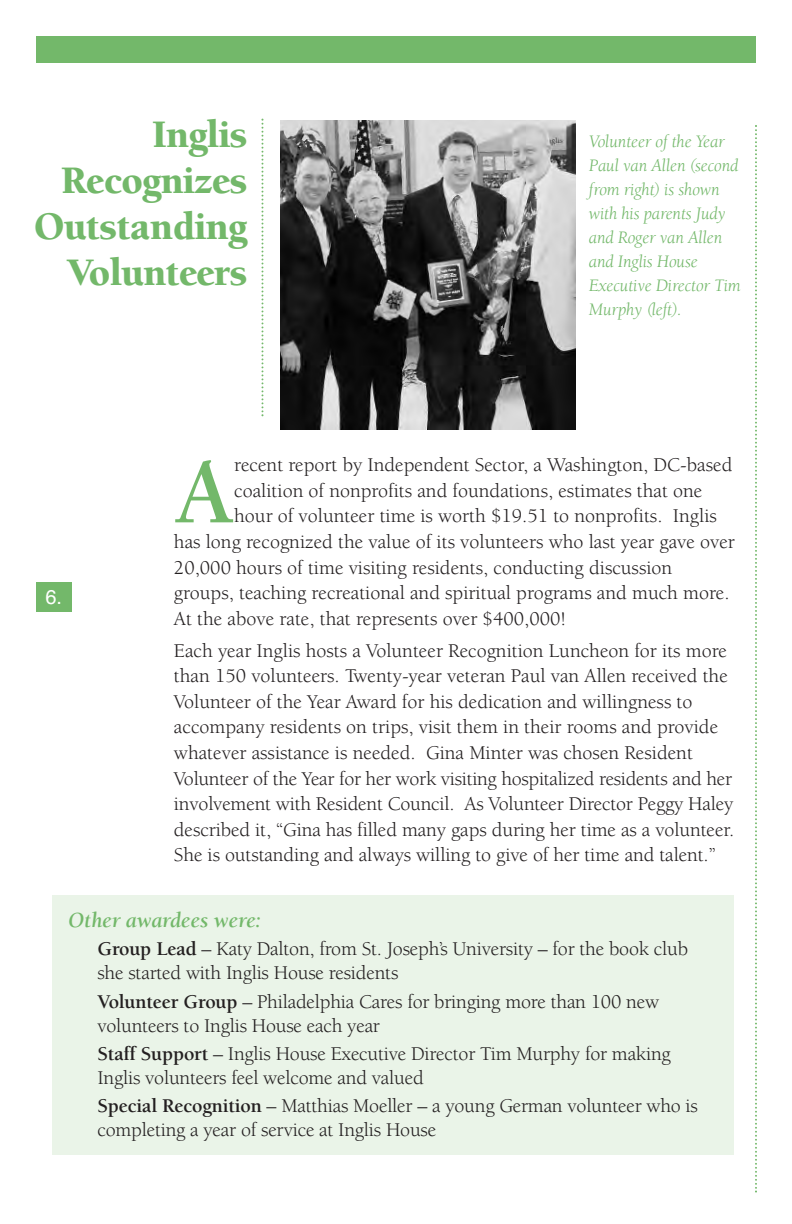
<style>
.page{position:relative;width:792px;height:1224px;background:#fff}
.page>*{position:absolute;margin:0;border:0;box-sizing:border-box;transform-origin:0 0}
.t1{font:700 95.2px "Berkeley";color:#73b86a;scale:.95 1}
.t2{font:900 40px/46px "Berkeley";letter-spacing:-.015em;color:#73b86a;text-align:right}
.t3{font:italic 700 22px "Berkeley";letter-spacing:-.01em;color:#73b86a}
.t4{font:20px/25.6px "Berkeley";color:#231f20}
.t5{font:20px "Helvetica";color:#fff}
.t6{font:italic 18px/24px "Berkeley";letter-spacing:-.01em;color:#73b86a}
.s1{font-weight:700}
</style>
<div class="page">
<svg style="left:755px;top:125px;width:2px;height:1068px"></svg>
<div style="left:36px;top:582px;width:36px;height:30px;background:#73b86a"></div>
<div style="left:36px;top:36px;width:720px;height:27px;background:#73b86a"></div>
<svg style="left:261px;top:119px;width:2px;height:297px"></svg>
<img style="left:281px;top:120px;width:295px;height:309px">
<div style="left:53px;top:895px;width:681px;height:260px;background:#eaf4e8"></div>
<h2 class="t2" style="left:34px;top:115px;width:215px">Inglis<br>Recognizes<br>Outstanding<br>Volunteers</h2>
<p class="t6" style="left:589px;top:131px;width:153px">Volunteer of the Year<br>Paul van Allen (second from right) is shown with his parents Judy and Roger van Allen and Inglis House<br>Executive Director Tim<br>Murphy (left).</p>
<p class="t5" style="left:45px;top:586px;width:18px">6.</p>
<h1 class="t1" style="left:174px;top:455px;width:65px">A</h1>
<p class="t4" style="left:234px;top:454px;width:500px">recent report by Independent Sector, a Washington, DC-based</p>
<p class="t4" style="left:234px;top:479px;width:470px">coalition of nonprofits and foundations, estimates that one</p>
<p class="t4" style="left:234px;top:505px;width:484px">hour of volunteer time is worth $19.51 to nonprofits. Inglis</p>
<p class="t4" style="left:174px;top:531px;width:562px">has long recognized the value of its volunteers who last year gave over</p>
<p class="t4" style="left:174px;top:556px;width:500px">20,000 hours of time visiting residents, conducting discussion</p>
<p class="t4" style="left:174px;top:582px;width:557px">groups, teaching recreational and spiritual programs and much more.</p>
<p class="t4" style="left:174px;top:607px;width:394px">At the above rate, that represents over $400,000!</p>
<p class="t4" style="left:174px;top:639px;width:562px">Each year Inglis hosts a Volunteer Recognition Luncheon for its more than 150 volunteers. Twenty-year veteran Paul van Allen received the Volunteer of the Year Award for his dedication and willingness to accompany residents on trips, visit them in their rooms and provide whatever assistance is needed. Gina Minter was chosen Resident Volunteer of the Year for her work visiting hospitalized residents and her involvement with Resident Council. As Volunteer Director Peggy Haley described it, “Gina has filled many gaps during her time as a volunteer.<br>She is outstanding and always willing to give of her time and talent.”</p>
<p class="t3" style="left:69px;top:911px;width:194px">Other awardees were:</p>
<p class="t4" style="left:97px;top:939px;width:592px;line-height:24px"><span class="s1">Group Lead</span> – Katy Dalton, from St. Joseph’s University – for the book club she started with Inglis House residents</p>
<p class="t4" style="left:97px;top:991px;width:563px;line-height:24px"><span class="s1">Volunteer Group</span> – Philadelphia Cares for bringing more than 100 new volunteers to Inglis House each year</p>
<p class="t4" style="left:97px;top:1043px;width:575px;line-height:24px"><span class="s1">Staff Support</span> – Inglis House Executive Director Tim Murphy for making<br>Inglis volunteers feel welcome and valued</p>
<p class="t4" style="left:97px;top:1096px;width:602px;line-height:24px"><span class="s1">Special Recognition</span> – Matthias Moeller – a young German volunteer who is completing a year of service at Inglis House</p>
</div>
